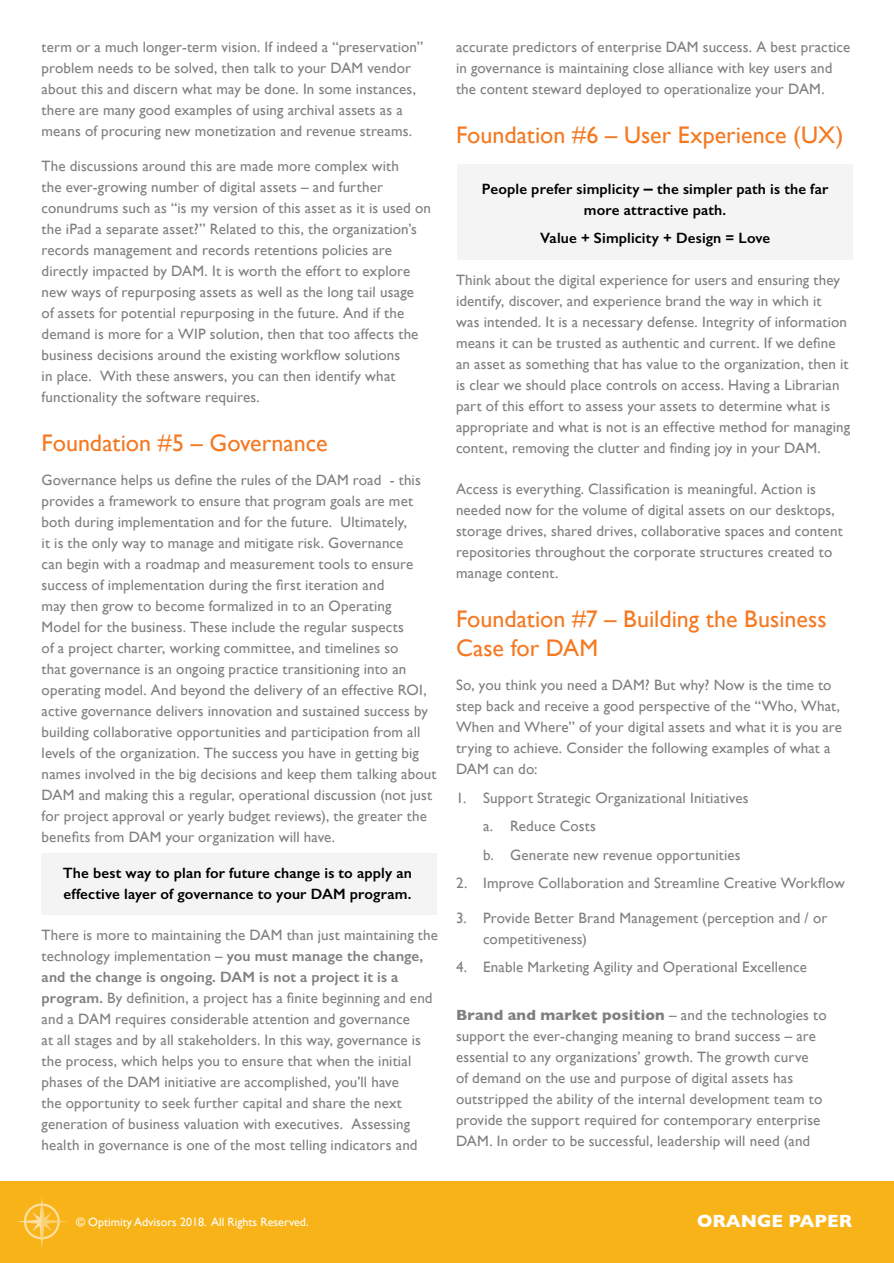
<style>
.page{position:relative;width:894px;height:1263px;background:#fff}
.page>*{position:absolute;margin:0;border:0;box-sizing:border-box;transform-origin:0 0}
.t1{font:24px/28.8px "Gill Sans";color:#f47921}
.t2{font:700 18px "Gill Sans";color:#fff}
.t3{font:15px/21px "Gill Sans";letter-spacing:.01em;color:#7f7f80}
.t4{font:600 15px/21px "Gill Sans";letter-spacing:.01em;color:#000}
.t5{font:12px "Gill Sans";color:#fff}
.s1{font-weight:600}
.s2{font-size:18px}
.s3{font-weight:700}
</style>
<div class="page">
<div style="left:456px;top:165px;width:396px;height:95px;background:#f4f4f4"></div>
<div style="left:42px;top:853px;width:395px;height:62px;background:#f4f4f4"></div>
<div style="left:0;top:1181px;width:893px;height:82px;background:#f8b318"></div>
<svg style="left:16px;top:1197px;width:52px;height:52px"></svg>
<p class="t3" style="left:42px;top:36px;width:383px">term or a much longer-term vision. If indeed a “preservation” problem needs to be solved, then talk to your DAM vendor about this and discern what may be done. In some instances, there are many good examples of using archival assets as a means of procuring new monetization and revenue streams.</p>
<p class="t3" style="left:42px;top:155px;width:391px">The discussions around this are made more complex with<br>the ever-growing number of digital assets – and further conundrums such as “is my version of this asset as it is used on the iPad a separate asset?” Related to this, the organization’s records management and records retentions policies are directly impacted by DAM. It is worth the effort to explore new ways of repurposing assets as well as the long tail usage<br>of assets for potential repurposing in the future. And if the demand is more for a WIP solution, then that too affects the business decisions around the existing workflow solutions<br>in place. With these answers, you can then identify what functionality the software requires.</p>
<h1 class="t1" style="left:42px;top:428px;width:287px">Foundation #5 – Governance</h1>
<p class="t3" style="left:42px;top:469px;width:396px">Governance helps us define the rules of the DAM road - this provides a framework to ensure that program goals are met both during implementation and for the future. Ultimately,<br>it is the only way to manage and mitigate risk. Governance<br>can begin with a roadmap and measurement tools to ensure success of implementation during the first iteration and<br>may then grow to become formalized in to an Operating<br>Model for the business. These include the regular suspects<br>of a project charter, working committee, and timelines so<br>that governance is an ongoing practice transitioning into an operating model. And beyond the delivery of an effective ROI, active governance delivers innovation and sustained success by building collaborative opportunities and participation from all levels of the organization. The success you have in getting big names involved in the big decisions and keep them talking about DAM and making this a regular, operational discussion (not just for project approval or yearly budget reviews), the greater the benefits from DAM your organization will have.</p>
<p class="t4" style="left:63px;top:862px;width:350px">The best way to plan for future change is to apply an effective layer of governance to your DAM program.</p>
<p class="t3" style="left:42px;top:924px;width:398px">There is more to maintaining the DAM than just maintaining the technology implementation – <span class="s1">you must manage the change, and the change is ongoing. DAM is not a project it is a program.</span> By definition, a project has a finite beginning and end and a DAM requires considerable attention and governance<br>at all stages and by all stakeholders. In this way, governance is the process, which helps you to ensure that when the initial phases of the DAM initiative are accomplished, you’ll have<br>the opportunity to seek further capital and share the next generation of business valuation with executives. Assessing health in governance is one of the most telling indicators and</p>
<p class="t3" style="left:456px;top:36px;width:396px">accurate predictors of enterprise DAM success. A best practice in governance is maintaining close alliance with key users and the content steward deployed to operationalize your DAM.</p>
<h1 class="t1" style="left:456px;top:120px;width:389px">Foundation #6 – User Experience (UX)</h1>
<p class="t4" style="left:482px;top:178px;width:348px;text-align:center">People prefer simplicity <span class="s2">–</span> the simpler path is the far more attractive path.</p>
<p class="t4" style="left:540px;top:227px;width:232px">Value + Simplicity + Design = Love</p>
<p class="t3" style="left:456px;top:269px;width:395px">Think about the digital experience for users and ensuring they identify, discover, and experience brand the way in which it<br>was intended. It is a necessary defense. Integrity of information means it can be trusted as authentic and current. If we define an asset as something that has value to the organization, then it is clear we should place controls on access. Having a Librarian part of this effort to assess your assets to determine what is appropriate and what is not is an effective method for managing content, removing the clutter and finding joy in your DAM.</p>
<p class="t3" style="left:456px;top:478px;width:388px">Access is everything. Classification is meaningful. Action is needed now for the volume of digital assets on our desktops, storage drives, shared drives, collaborative spaces and content repositories throughout the corporate structures created to manage content.</p>
<h1 class="t1" style="left:456px;top:604px;width:372px">Foundation #7 – Building the Business<br>Case for DAM</h1>
<p class="t3" style="left:456px;top:674px;width:387px">So, you think you need a DAM? But why? Now is the time to step back and receive a good perspective of the “Who, What, When and Where” of your digital assets and what it is you are trying to achieve. Consider the following examples of what a DAM can do:</p>
<p class="t3" style="left:483px;top:783px;width:267px;line-height:28.5px;text-indent:-27px">1. Support Strategic Organizational Initiatives a. Reduce Costs<br>b. Generate new revenue opportunities</p>
<p class="t3" style="left:456px;top:872px;width:390px">2. Improve Collaboration and Streamline Creative Workflow</p>
<p class="t3" style="left:483px;top:907px;width:345px;text-indent:-27px">3. Provide Better Brand Management (perception and / or competitiveness)</p>
<p class="t3" style="left:456px;top:956px;width:352px">4. Enable Marketing Agility and Operational Excellence</p>
<p class="t3" style="left:456px;top:1004px;width:372px"><span class="s3">Brand and market position</span> – and the technologies to support the ever-changing meaning to brand success – are essential to any organizations’ growth. The growth curve<br>of demand on the use and purpose of digital assets has outstripped the ability of the internal development team to provide the support required for contemporary enterprise DAM. In order to be successful, leadership will need (and</p>
<p class="t5" style="left:76px;top:1215px;width:234px">© Optimity Advisors 2018. All Rights Reserved.</p>
<p class="t2" style="left:696px;top:1206px;width:157px">ORANGE PAPER</p>
</div>
